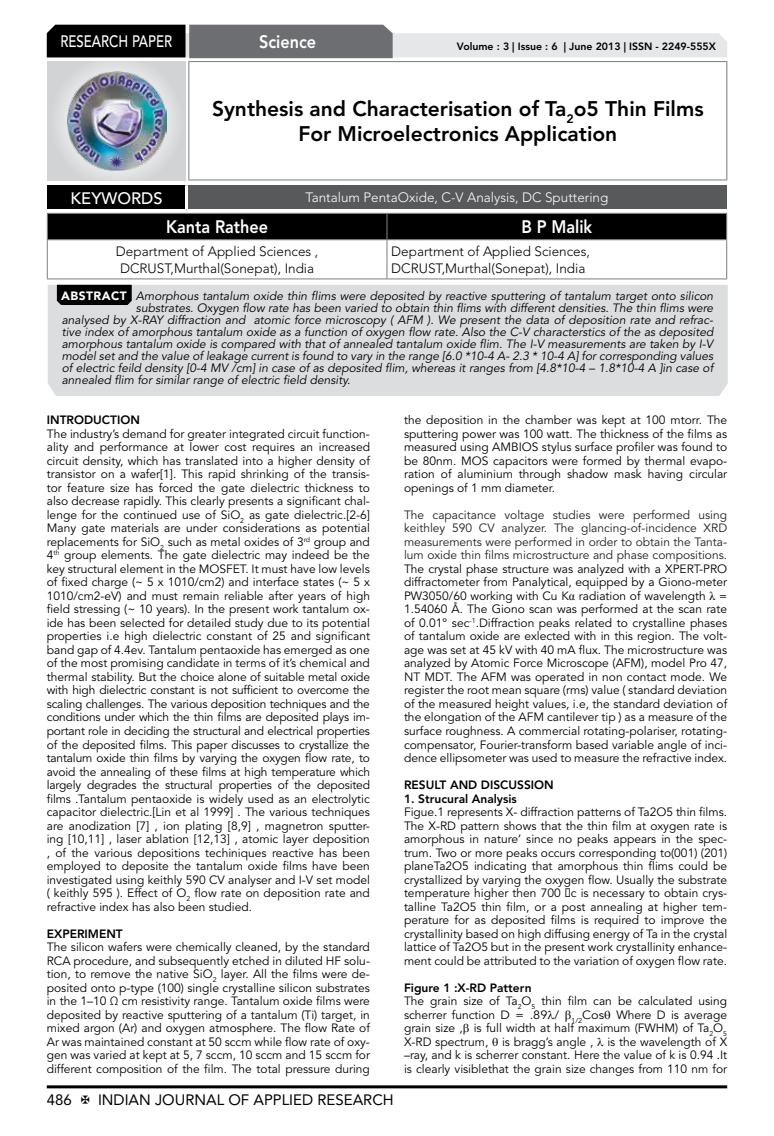
<style>
.page{position:relative;width:774px;height:1136px;background:#fff}
.page>*{position:absolute;margin:0;border:0;box-sizing:border-box;transform-origin:0 0}
.t1{font:800 21px/25.2px "Avenir LT Std";color:#000;text-align:center}
.t2{font:800 18px "Avenir LT Std";color:#fff;scale:.9 1}
.t3{font:500 16.5px "Avenir LT Std";color:#fff;scale:.8 1}
.t4{font:500 16.5px "Avenir LT Std";color:#fff}
.t5{font:15px "Avenir LT Std";color:#000}
.t6{font:300 13.5px/16.2px "Avenir LT Std";color:#000;text-align:center}
.t7{font:300 13.5px "Avenir LT Std";color:#fff}
.t8{font:12px/13.5px "Avenir LT Std";color:#000;text-align:justify}
.t9{font:italic 12px "Avenir LT Std";color:#000}
.t10{font:12px/13.5px "Avenir LT Std";color:#231f20;text-align:justify}
.t11{font:800 12px "Avenir LT Std";color:#000}
.t12{font:800 10.5px "Avenir LT Std";color:#000}
.s1{font-weight:900;font-style:normal;color:#fff}
.s2{font-family:"Times New Roman"}
.s3{font-weight:800}
</style>
<div class="page">
<hr style="left:47px;top:1085px;width:680px;height:3px;background:#000">
<div style="left:48px;top:62px;width:137px;height:118px;background:linear-gradient(to right,#d9dadb,#d9dadb)"></div>
<img style="left:68px;top:71px;width:99px;height:100px">
<svg style="left:47px;top:25px;width:680px;height:33px;background:#979899"></svg>
<hr style="left:188px;top:61px;width:539px;height:1px;background:#808285">
<hr style="left:188px;top:62px;width:1px;height:117px;background:#808285">
<hr style="left:726px;top:62px;width:1px;height:117px;background:#808285">
<hr style="left:188px;top:179px;width:539px;height:1px;background:#808285">
<div style="left:47px;top:213px;width:680px;height:26px;background:#000"></div>
<hr style="left:47px;top:239px;width:340px;height:1px;background:#808285">
<hr style="left:47px;top:240px;width:1px;height:38px;background:#808285">
<hr style="left:387px;top:239px;width:340px;height:1px;background:#808285">
<hr style="left:386px;top:240px;width:1px;height:38px;background:#808285">
<hr style="left:726px;top:240px;width:1px;height:38px;background:#808285">
<hr style="left:47px;top:278px;width:340px;height:1px;background:#808285">
<hr style="left:387px;top:278px;width:340px;height:1px;background:#808285">
<div style="left:47px;top:185px;width:139px;height:25px;background:#000"></div>
<div style="left:186px;top:185px;width:541px;height:25px;background:#58595b"></div>
<hr style="left:185px;top:185px;width:3px;height:24px;background:#fff">
<hr style="left:47px;top:209px;width:139px;height:3px;background:#fff">
<hr style="left:186px;top:209px;width:541px;height:3px;background:#fff">
<div style="left:48px;top:285px;width:680px;height:111px;background:#dcddde"></div>
<svg style="left:57px;top:285px;width:75px;height:20px"></svg>
<h3 class="t3" style="left:60px;top:32px;width:139px">RESEARCH PAPER</h3>
<h2 class="t2" style="left:259px;top:31px;width:65px">Science</h2>
<p class="t12" style="left:457px;top:41px;width:261px">Volume : 3 | Issue : 6 | June 2013 | ISSN - 2249-555X</p>
<h1 class="t1" style="left:212px;top:96px;width:493px">Synthesis and Characterisation of Ta<sub>2</sub>o5 Thin Films<br>For Microelectronics Application</h1>
<h3 class="t4" style="left:71px;top:189px;width:94px">KEYWORDS</h3>
<p class="t7" style="left:305px;top:189px;width:304px">Tantalum PentaOxide, C-V Analysis, DC Sputtering</p>
<h2 class="t2" style="left:166px;top:216px;width:115px">Kanta Rathee</h2>
<h2 class="t2" style="left:521px;top:216px;width:80px">B P Malik</h2>
<p class="t6" style="left:116px;top:243px;width:204px">Department of Applied Sciences ,<br>DCRUST,Murthal(Sonepat), India</p>
<p class="t6" style="left:391px;top:243px;width:200px;text-align:left">Department of Applied Sciences,<br>DCRUST,Murthal(Sonepat), India</p>
<p class="t9" style="left:61px;top:289px;width:654px"><span class="s1">ABSTRACT</span> Amorphous tantalum oxide thin flims were deposited by reactive sputtering of tantalum target onto silicon</p>
<p class="t9" style="left:136px;top:301px;width:579px">substrates. Oxygen flow rate has been varied to obtain thin flims with different densities. The thin flims were</p>
<p class="t9" style="left:62px;top:313px;width:653px">analysed by X-RAY diffraction and atomic force microscopy ( AFM ). We present the data of deposition rate and refrac-</p>
<p class="t9" style="left:62px;top:325px;width:653px">tive index of amorphous tantalum oxide as a function of oxygen flow rate. Also the C-V characterstics of the as deposited</p>
<p class="t9" style="left:62px;top:337px;width:653px">amorphous tantalum oxide is compared with that of annealed tantalum oxide flim. The I-V measurements are taken by I-V</p>
<p class="t9" style="left:62px;top:349px;width:653px">model set and the value of leakage current is found to vary in the range [6.0 *10-4 A- 2.3 * 10-4 A] for corresponding values</p>
<p class="t9" style="left:62px;top:361px;width:653px">of electric feild density [0-4 MV /cm] in case of as deposited flim, whereas it ranges from [4.8*10-4 – 1.8*10-4 A ]in case of</p>
<p class="t9" style="left:62px;top:373px;width:290px">annealed flim for similar range of electric field density.</p>
<p class="t11" style="left:47px;top:413px;width:95px">INTRODUCTION</p>
<p class="t8" style="left:47px;top:427px;width:325px">The industry’s demand for greater integrated circuit function&shy;ality and performance at lower cost requires an increased circuit density, which has translated into a higher density of transistor on a wafer[1]. This rapid shrinking of the transis&shy;tor feature size has forced the gate dielectric thickness to also decrease rapidly. This clearly presents a significant chal&shy;lenge for the continued use of SiO<sub>2</sub> as gate dielectric.[2-6] Many gate materials are under considerations as potential replacements for SiO<sub>2</sub> such as metal oxides of 3<sup>rd</sup> group and 4<sup>th</sup> group elements. The gate dielectric may indeed be the key structural element in the MOSFET. It must have low levels of fixed charge (~ 5 x 1010/cm2) and interface states (~ 5 x 1010/cm2-eV) and must remain reliable after years of high field stressing (~ 10 years). In the present work tantalum ox&shy;ide has been selected for detailed study due to its potential properties i.e high dielectric constant of 25 and significant band gap of 4.4ev. Tantalum pentaoxide has emerged as one of the most promising candidate in terms of it’s chemical and thermal stability. But the choice alone of suitable metal oxide with high dielectric constant is not sufficient to overcome the scaling challenges. The various deposition techniques and the conditions under which the thin films are deposited plays im&shy;portant role in deciding the structural and electrical properties of the deposited films. This paper discusses to crystallize the tantalum oxide thin films by varying the oxygen flow rate, to avoid the annealing of these films at high temperature which largely degrades the structural properties of the deposited films .Tantalum pentaoxide is widely used as an electrolytic capacitor dielectric.[Lin et al 1999] . The various techniques are anodization [7] , ion plating [8,9] , magnetron sputter&shy;ing [10,11] , laser ablation [12,13] , atomic layer deposition , of the various depositions techiniques reactive has been employed to deposite the tantalum oxide films have been investigated using keithly 590 CV analyser and I-V set model ( keithly 595 ). Effect of O<sub>2</sub> flow rate on deposition rate and refractive index has also been studied.</p>
<p class="t11" style="left:47px;top:926px;width:77px">EXPERIMENT</p>
<p class="t8" style="left:47px;top:940px;width:325px">The silicon wafers were chemically cleaned, by the standard RCA procedure, and subsequently etched in diluted HF solu&shy;tion, to remove the native SiO<sub>2</sub> layer. All the films were de&shy;posited onto p-type (100) single crystalline silicon substrates in the 1–10 Ω cm resistivity range. Tantalum oxide films were deposited by reactive sputtering of a tantalum (Ti) target, in mixed argon (Ar) and oxygen atmosphere. The flow Rate of Ar was maintained constant at 50 sccm while flow rate of oxy&shy;gen was varied at kept at 5, 7 sccm, 10 sccm and 15 sccm for different composition of the film. The total pressure during</p>
<p class="t8" style="left:404px;top:413px;width:325px">the deposition in the chamber was kept at 100 mtorr. The sputtering power was 100 watt. The thickness of the films as measured using AMBIOS stylus surface profiler was found to be 80nm. MOS capacitors were formed by thermal evapo&shy;ration of aluminium through shadow mask having circular openings of 1 mm diameter.</p>
<p class="t10" style="left:404px;top:508px;width:325px">The capacitance voltage studies were performed using keithley 590 CV analyzer. The glancing-of-incidence XRD measurements were performed in order to obtain the Tanta&shy;lum oxide thin films microstructure and phase compositions.</p>
<p class="t8" style="left:404px;top:562px;width:325px">The crystal phase structure was analyzed with a XPERT-PRO diffractometer from Panalytical, equipped by a Giono-meter PW3050/60 working with Cu K<span class="s2">α</span> radiation of wavelength <span class="s2">λ</span> = 1.54060 Å. The Giono scan was performed at the scan rate of 0.01º sec<sup>-1</sup>.Diffraction peaks related to crystalline phases of tantalum oxide are exlected with in this region. The volt&shy;age was set at 45 kV with 40 mA flux. The microstructure was analyzed by Atomic Force Microscope (AFM), model Pro 47, NT MDT. The AFM was operated in non contact mode. We register the root mean square (rms) value ( standard deviation of the measured height values, i.e, the standard deviation of the elongation of the AFM cantilever tip ) as a measure of the surface roughness. A commercial rotating-polariser, rotating&shy;compensator, Fourier-transform based variable angle of inci&shy;dence ellipsometer was used to measure the refractive index.</p>
<p class="t11" style="left:404px;top:777px;width:151px">RESULT AND DISCUSSION</p>
<p class="t11" style="left:404px;top:791px;width:114px">1. Strucural Analysis</p>
<p class="t8" style="left:404px;top:805px;width:325px">Figue.1 represents X- diffraction patterns of Ta2O5 thin films.<br>The X-RD pattern shows that the thin film at oxygen rate is amorphous in nature’ since no peaks appears in the spec&shy;trum. Two or more peaks occurs corresponding to(001) (201) planeTa2O5 indicating that amorphous thin flims could be crystallized by varying the oxygen flow. Usually the substrate temperature higher then 700 c is necessary to obtain crys&shy;talline Ta2O5 thin film, or a post annealing at higher tem&shy;perature for as deposited films is required to improve the crystallinity based on high diffusing energy of Ta in the crystal lattice of Ta2O5 but in the present work crystallinity enhance&shy;ment could be attributed to the variation of oxygen flow rate.</p>
<p class="t8" style="left:404px;top:980px;width:325px;text-align:left"><span class="s3">Figure 1 :X-RD Pattern<br></span>The grain size of Ta<sub>2</sub>O<sub>5</sub> thin film can be calculated using scherrer function D = .89 / <span class="s2">β</span><sub>1/2</sub>Cos Where D is average grain size , is full width at half maximum (FWHM) of Ta<sub>2</sub>O<sub>5<br></sub>X-RD spectrum, is bragg’s angle , is the wavelength of X –ray, and k is scherrer constant. Here the value of k is 0.94 .It is clearly visiblethat the grain size changes from 110 nm for</p>
<p class="t5" style="left:47px;top:1090px;width:27px">486</p>
<p class="t5" style="left:98px;top:1090px;width:297px">INDIAN JOURNAL OF APPLIED RESEARCH</p>
</div>
